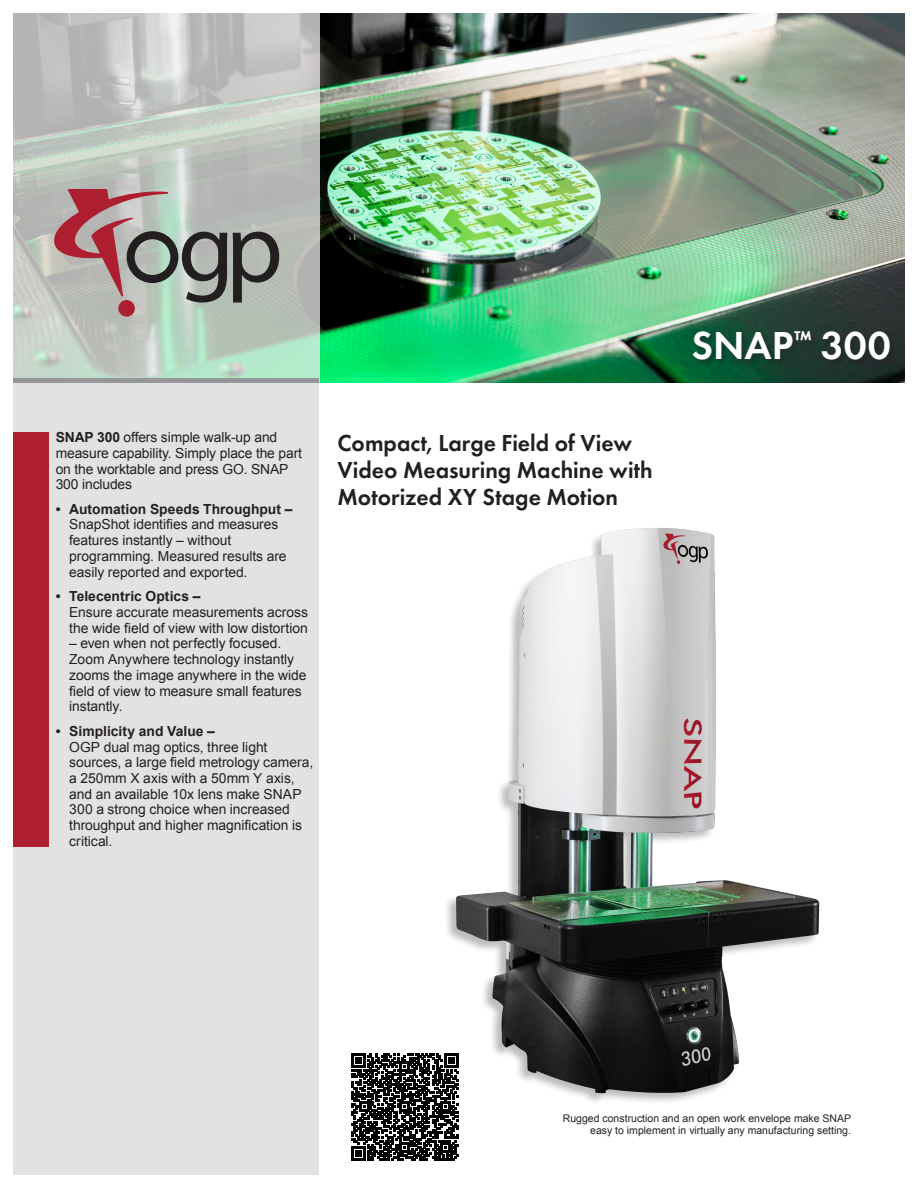
<style>
.page{position:relative;width:918px;height:1188px;background:#fff}
.page>*{position:absolute;margin:0;border:0;box-sizing:border-box;transform-origin:0 0}
.t1{font:600 40.5px "Futura PT";color:#fff}
.t2{font:600 24px/27px "Futura PT";color:#231f20}
.t3{font:13.8px/15.8px "Arial";letter-spacing:-.005em;color:#231f20}
.t4{font:700 13.8px "Arial";color:#231f20}
.t5{font:10.5px/12px "Arial";color:#231f20;text-align:right}
.s1{font-weight:700}
</style>
<div class="page">
<img style="left:320px;top:14px;width:584px;height:368px">
<div style="left:13px;top:383px;width:306px;height:791px;background:#e3e2e2"></div>
<svg style="left:14px;top:14px;width:306px;height:369px;background:#bfc6c0"></svg>
<div style="left:14px;top:378px;width:305px;height:5px;background:#949698"></div>
<div style="left:692px;top:329px;width:205px;height:38px;background:#231f20;opacity:.5"></div>
<svg style="left:233px;top:232px;width:46px;height:71px;background:#787b76"></svg>
<svg style="left:51px;top:189px;width:176px;height:128px;background:#a79795"></svg>
<div style="left:14px;top:432px;width:36px;height:414px;background:#ae1e31"></div>
<img style="left:447px;top:528px;width:373px;height:574px">
<div style="left:338px;top:1040px;width:134px;height:134px;background:#fff"></div>
<svg style="left:351px;top:1053px;width:107px;height:107px"></svg>
<p class="t3" style="left:56px;top:430px;width:248px"><span class="s1">SNAP 300</span> offers simple walk-up and measure capability. Simply place the part on the worktable and press GO. SNAP<br>300 includes</p>
<p class="t4" style="left:56px;top:500px;width:238px">• Automation Speeds Throughput –</p>
<p class="t3" style="left:69px;top:517px;width:219px">SnapShot identifies and measures features instantly – without programming. Measured results are easily reported and exported.</p>
<p class="t4" style="left:56px;top:587px;width:146px">• Telecentric Optics –</p>
<p class="t3" style="left:69px;top:604px;width:240px">Ensure accurate measurements across the wide field of view with low distortion</p>
<p class="t3" style="left:69px;top:636px;width:239px">– even when not perfectly focused.<br>Zoom Anywhere technology instantly zooms the image anywhere in the wide field of view to measure small features instantly.</p>
<p class="t4" style="left:56px;top:722px;width:161px">• Simplicity and Value –</p>
<p class="t3" style="left:69px;top:739px;width:245px">OGP dual mag optics, three light sources, a large field metrology camera, a 250mm X axis with a 50mm Y axis, and an available 10x lens make SNAP<br>300 a strong choice when increased throughput and higher magnification is critical.</p>
<h2 class="t2" style="left:338px;top:429px;width:317px">Compact, Large Field of View<br>Video Measuring Machine with<br>Motorized XY Stage Motion</h2>
<h1 class="t1" style="left:691px;top:320px;width:201px">SNAP<sup>™</sup> 300</h1>
<p class="t5" style="left:563px;top:1112px;width:290px">Rugged construction and an open work envelope make SNAP easy to implement in virtually any manufacturing setting.</p>
</div>
